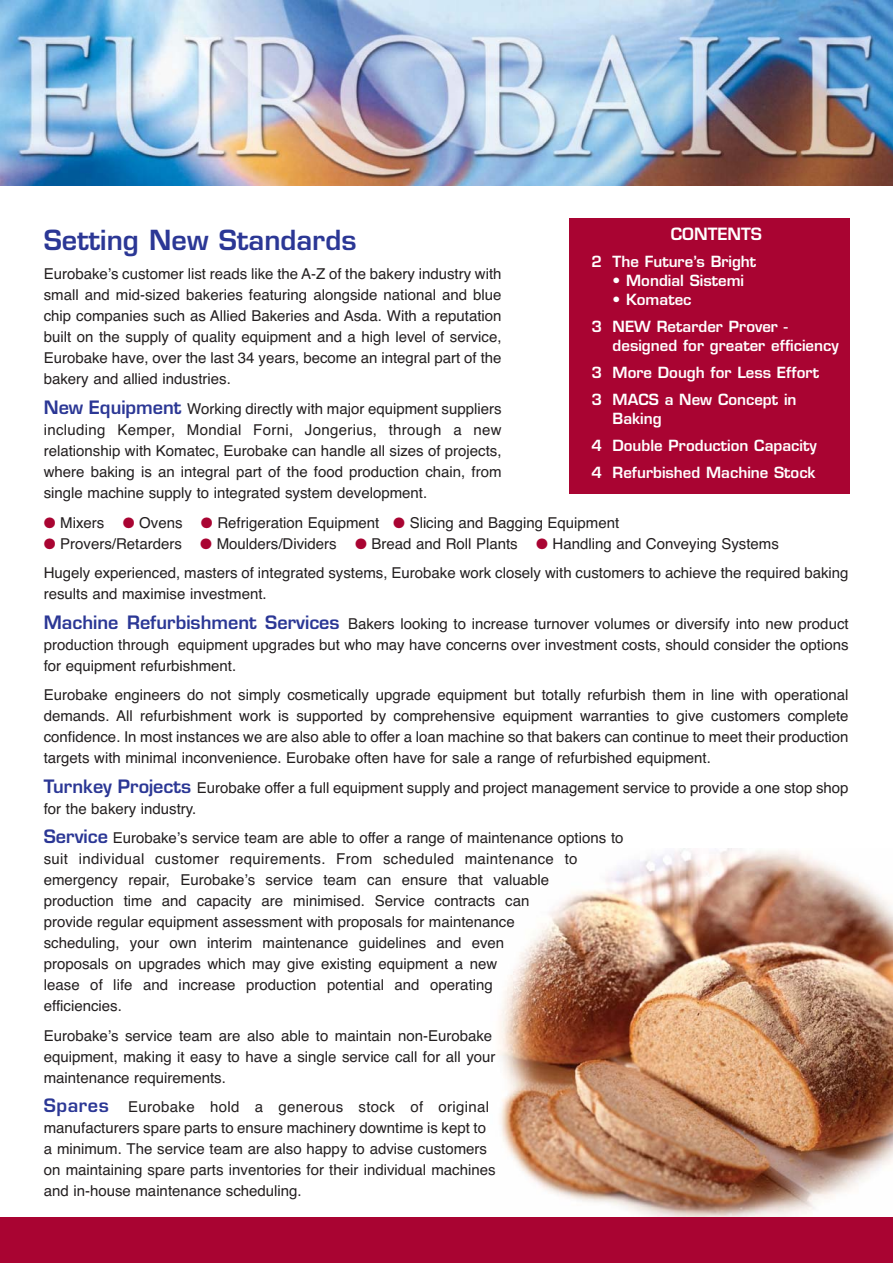
<style>
.page{position:relative;width:893px;height:1263px;background:#fff}
.page>*{position:absolute;margin:0;border:0;box-sizing:border-box;transform-origin:0 0}
.t1{font:600 27px "Eurostile";color:#2b3795}
.t2{font:600 16.5px "Eurostile";color:#fff}
.t3{font:15px/21px "Helvetica";color:#231f20}
.t4{font:600 15px/27.3px "Eurostile";color:#fff}
.s1{font-family:"Eurostile";font-weight:600;font-size:18px;color:#2b3795}
.s2{color:#a90432}
</style>
<div class="page">
<img style="left:498px;top:848px;width:395px;height:369px">
<div style="left:570px;top:218px;width:280px;height:276px;background:#a90432"></div>
<div style="left:0;top:1217px;width:893px;height:46px;background:#a90432"></div>
<img style="left:0;top:1px;width:893px;height:184px">
<h1 class="t1" style="left:44px;top:230px;width:314px">Setting New Standards</h1>
<p class="t3" style="left:44px;top:265px;width:459px;text-align:justify">Eurobake’s customer list reads like the A-Z of the bakery industry with small and mid-sized bakeries featuring alongside national and blue chip companies such as Allied Bakeries and Asda. With a reputation built on the supply of quality equipment and a high level of service, Eurobake have, over the last 34 years, become an integral part of the bakery and allied industries.</p>
<p class="t3" style="left:44px;top:400px;width:459px;text-align:justify"><span class="s1">New Equipment</span> Working directly with major equipment suppliers including Kemper, Mondial Forni, Jongerius, through a new relationship with Komatec, Eurobake can handle all sizes of projects, where baking is an integral part of the food production chain, from single machine supply to integrated system development.</p>
<p class="t2" style="left:671px;top:228px;width:93px">CONTENTS</p>
<p class="t4" style="left:591px;top:250px;width:166px">2 The Future’s Bright</p>
<p class="t4" style="left:613px;top:268px;width:133px">• Mondial Sistemi</p>
<p class="t4" style="left:591px;top:287px;width:198px;text-indent:21px">• Komatec<br>3 NEW Retarder Prover -</p>
<p class="t4" style="left:591px;top:333px;width:249px;text-indent:21px">designed for greater efficiency<br>3 More Dough for Less Effort<br>3 MACS a New Concept in</p>
<p class="t4" style="left:591px;top:406px;width:227px;text-indent:21px">Baking<br>4 Double Production Capacity<br>4 Refurbished Machine Stock</p>
<p class="t3" style="left:44px;top:513px;width:577px"><span class="s2">●</span> Mixers <span class="s2">●</span> Ovens <span class="s2">●</span> Refrigeration Equipment <span class="s2">●</span> Slicing and Bagging Equipment</p>
<p class="t3" style="left:44px;top:530px;width:806px;line-height:29.5px"><span class="s2">●</span> Provers/Retarders <span class="s2">●</span> Moulders/Dividers <span class="s2">●</span> Bread and Roll Plants <span class="s2">●</span> Handling and Conveying Systems<br>Hugely experienced, masters of integrated systems, Eurobake work closely with customers to achieve the required baking</p>
<p class="t3" style="left:44px;top:580px;width:806px;line-height:29.5px">results and maximise investment.<br><span class="s1">Machine Refurbishment Services</span> Bakers looking to increase turnover volumes or diversify into new product</p>
<p class="t3" style="left:44px;top:635px;width:806px">production through equipment upgrades but who may have concerns over investment costs, should consider the options for equipment refurbishment.</p>
<p class="t3" style="left:44px;top:686px;width:806px;text-align:justify">Eurobake engineers do not simply cosmetically upgrade equipment but totally refurbish them in line with operational demands. All refurbishment work is supported by comprehensive equipment warranties to give customers complete confidence. In most instances we are also able to offer a loan machine so that bakers can continue to meet their production targets with minimal inconvenience. Eurobake often have for sale a range of refurbished equipment.</p>
<p class="t3" style="left:44px;top:778px;width:806px"><span class="s1">Turnkey Projects</span> Eurobake offer a full equipment supply and project management service to provide a one stop shop for the bakery industry.</p>
<p class="t3" style="left:44px;top:829px;width:581px"><span class="s1">Service</span> Eurobake’s service team are able to offer a range of maintenance options to suit individual customer requirements. From scheduled maintenance to emergency repair, Eurobake’s service team can ensure that valuable<br>production time and capacity are minimised. Service contracts can<br>provide regular equipment assessment with proposals for maintenance<br>scheduling, your own interim maintenance guidelines and even<br>proposals on upgrades which may give existing equipment a new<br>lease of life and increase production potential and operating<br>efficiencies.</p>
<p class="t3" style="left:44px;top:1026px;width:453px">Eurobake’s service team are also able to maintain non-Eurobake equipment, making it easy to have a single service call for all your maintenance requirements.</p>
<p class="t3" style="left:44px;top:1098px;width:453px"><span class="s1">Spares</span> Eurobake hold a generous stock of original manufacturers spare parts to ensure machinery downtime is kept to a minimum. The service team are also happy to advise customers on maintaining spare parts inventories for their individual machines and in-house maintenance scheduling.</p>
</div>
